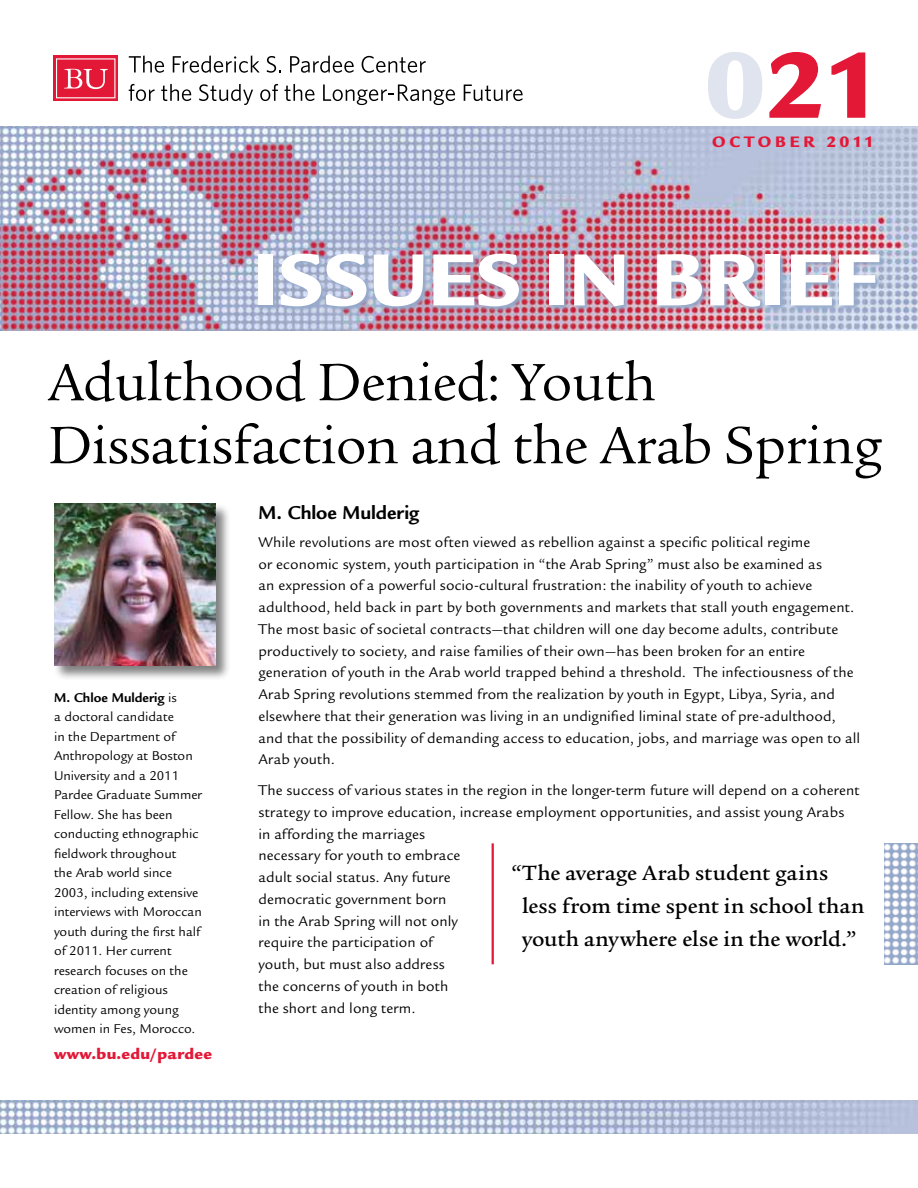
<style>
.page{position:relative;width:918px;height:1188px;background:#fff}
.page>*{position:absolute;margin:0;border:0;box-sizing:border-box;transform-origin:0 0}
.t1{font:900 102px "Legacy Sans";color:#e31837}
.t2{font:900 80.25px "Legacy Sans";color:#fff}
.t3{font:57px/63px "Legacy Serif";letter-spacing:-.01em;color:#000}
.t4{font:500 22.5px/33px "Legacy Serif";color:#000}
.t5{font:700 20.25px "Legacy Sans";letter-spacing:-.005em;color:#000}
.t6{font:900 16.5px "Legacy Sans";letter-spacing:.015em;color:#e31837}
.t7{font:900 16.5px "Legacy Sans";letter-spacing:.225em;color:#e31837}
.t8{font:15.3px/21.8px "Legacy Sans";letter-spacing:.005em;color:#000}
.t9{font:13.8px/19.5px "Legacy Sans";color:#000}
.s1{color:#e0e4ee}
.s2{font-weight:700}
</style>
<div class="page">
<div style="left:53px;top:503px;width:179px;height:179px;background:#000;opacity:.5"></div>
<img style="left:54px;top:504px;width:162px;height:162px">
<img style="left:0;top:127px;width:918px;height:203px">
<img style="left:258px;top:253px;width:628px;height:60px">
<svg style="left:53px;top:56px;width:65px;height:45px"></svg>
<svg style="left:56px;top:58px;width:59px;height:40px;background:#e7415a"></svg>
<svg style="left:129px;top:56px;width:35px;height:17px"></svg>
<svg style="left:173px;top:56px;width:87px;height:17px"></svg>
<svg style="left:267px;top:56px;width:14px;height:17px"></svg>
<svg style="left:290px;top:56px;width:64px;height:17px"></svg>
<svg style="left:362px;top:56px;width:64px;height:17px"></svg>
<svg style="left:129px;top:84px;width:26px;height:17px"></svg>
<svg style="left:161px;top:84px;width:30px;height:17px"></svg>
<svg style="left:199px;top:84px;width:54px;height:21px"></svg>
<svg style="left:260px;top:84px;width:18px;height:17px"></svg>
<svg style="left:285px;top:84px;width:29px;height:17px"></svg>
<svg style="left:323px;top:85px;width:132px;height:20px"></svg>
<svg style="left:464px;top:85px;width:59px;height:16px"></svg>
<img style="left:0;top:1101px;width:918px;height:33px">
<img style="left:884px;top:843px;width:34px;height:121px">
<hr style="left:492px;top:843px;width:2px;height:121px;background:#e31837">
<h1 class="t1" style="left:706px;top:25px;width:176px"><span class="s1">0</span>21</h1>
<p class="t7" style="left:712px;top:132px;width:163px">OCTOBER 2011</p>
<h2 class="t2" style="left:253px;top:232px;width:628px">ISSUES IN BRIEF</h2>
<h3 class="t3" style="left:48px;top:351px;width:836px">Adulthood Denied: Youth<br>Dissatisfaction and the Arab Spring</h3>
<p class="t9" style="left:54px;top:688px;width:150px"><span class="s2">M. Chloe Mulderig</span> is<br>a doctoral candidate<br>in the Department of<br>Anthropology at Boston<br>University and a 2011<br>Pardee Graduate Summer<br>Fellow. She has been conducting ethnographic fieldwork throughout<br>the Arab world since<br>2003, including extensive interviews with Moroccan youth during the first half of 2011. Her current research focuses on the creation of religious identity among young women in Fes, Morocco.</p>
<p class="t6" style="left:54px;top:1044px;width:160px">WWW.BU.EDU/PARDEE</p>
<h3 class="t5" style="left:259px;top:501px;width:162px">M. Chloe Mulderig</h3>
<p class="t8" style="left:259px;top:531px;width:603px">While revolutions are most often viewed as rebellion against a specific political regime<br>or economic system, youth participation in “the Arab Spring” must also be examined as<br>an expression of a powerful socio-cultural frustration: the inability of youth to achieve adulthood, held back in part by both governments and markets that stall youth engagement.<br>The most basic of societal contracts—that children will one day become adults, contribute productively to society, and raise families of their own—has been broken for an entire generation of youth in the Arab world trapped behind a threshold. The infectiousness of the Arab Spring revolutions stemmed from the realization by youth in Egypt, Libya, Syria, and elsewhere that their generation was living in an undignified liminal state of pre-adulthood, and that the possibility of demanding access to education, jobs, and marriage was open to all Arab youth.</p>
<p class="t8" style="left:259px;top:780px;width:602px">The success of various states in the region in the longer-term future will depend on a coherent strategy to improve education, increase employment opportunities, and assist young Arabs in affording the marriages<br>necessary for youth to embrace<br>adult social status. Any future<br>democratic government born<br>in the Arab Spring will not only<br>require the participation of<br>youth, but must also address<br>the concerns of youth in both<br>the short and long term.</p>
<h3 class="t4" style="left:522px;top:856px;width:344px;text-indent:-10px">“The average Arab student gains less from time spent in school than youth anywhere else in the world.”</h3>
</div>
